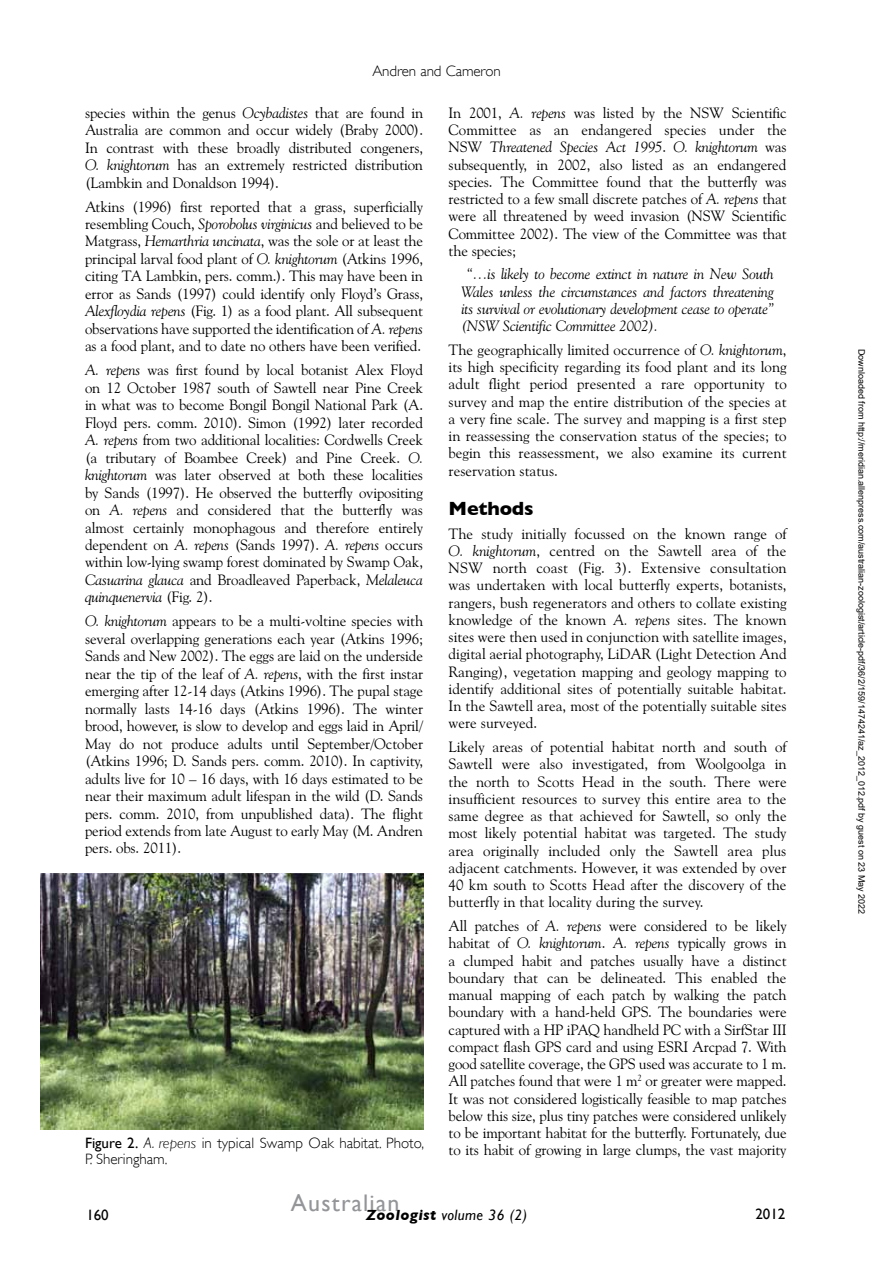
<style>
.page{position:relative;width:893px;height:1263px;background:#fff}
.page>*{position:absolute;margin:0;border:0;box-sizing:border-box;transform-origin:0 0}
.t1{font:24px "Gill Sans";letter-spacing:.05em;color:#939598}
.t2{font:700 19.5px "Gill Sans";letter-spacing:-.01em;color:#000}
.t3{font:15px/17.2px "Goudy Old Style BT";letter-spacing:-.01em;color:#000;text-align:justify}
.t4{font:italic 15px/17.2px "Goudy Old Style BT";letter-spacing:-.01em;color:#000;text-align:justify}
.t5{font:300 15px/16.5px "Gill Sans";color:#000}
.t6{font:italic 15px "Gill Sans";letter-spacing:.025em;color:#000}
.t7{font:15px "Gill Sans";letter-spacing:-.01em;color:#000}
.t8{font:9px "Arial";color:#000}
.s1{font-style:italic}
.s2{font-weight:400}
.s3{font-weight:700}
</style>
<div class="page">
<img style="left:40px;top:874px;width:383px;height:255px">
<p class="t5" style="left:372px;top:62px;width:130px">Andren and Cameron</p>
<p class="t3" style="left:85px;top:104px;width:340px">species within the genus <span class="s1">Ocybadistes</span> that are found in Australia are common and occur widely (Braby 2000).<br>In contrast with these broadly distributed congeners, <span class="s1">O. knightorum</span> has an extremely restricted distribution (Lambkin and Donaldson 1994).</p>
<p class="t3" style="left:85px;top:197px;width:340px">Atkins (1996) first reported that a grass, superficially resembling Couch, <span class="s1">Sporobolus virginicus</span> and believed to be Matgrass, <span class="s1">Hemarthria uncinata</span>, was the sole or at least the principal larval food plant of <span class="s1">O. knightorum</span> (Atkins 1996, citing TA Lambkin, pers. comm.). This may have been in error as Sands (1997) could identify only Floyd’s Grass, <span class="s1">Alexfloydia repens</span> (Fig. 1) as a food plant. All subsequent observations have supported the identification of <span class="s1">A. repens </span>as a food plant, and to date no others have been verified.</p>
<p class="t3" style="left:85px;top:361px;width:340px"><span class="s1">A. repens</span> was first found by local botanist Alex Floyd on 12 October 1987 south of Sawtell near Pine Creek in what was to become Bongil Bongil National Park (A.<br>Floyd pers. comm. 2010). Simon (1992) later recorded <span class="s1">A. repens</span> from two additional localities: Cordwells Creek (a tributary of Boambee Creek) and Pine Creek. <span class="s1">O. knightorum</span> was later observed at both these localities by Sands (1997). He observed the butterfly ovipositing on <span class="s1">A. repens</span> and considered that the butterfly was almost certainly monophagous and therefore entirely dependent on <span class="s1">A. repens</span> (Sands 1997). <span class="s1">A. repens</span> occurs within low-lying swamp forest dominated by Swamp Oak, <span class="s1">Casuarina glauca</span> and Broadleaved Paperback, <span class="s1">Melaleuca quinquenervia</span> (Fig. 2).</p>
<p class="t3" style="left:85px;top:612px;width:340px"><span class="s1">O. knightorum</span> appears to be a multi-voltine species with several overlapping generations each year (Atkins 1996; Sands and New 2002). The eggs are laid on the underside near the tip of the leaf of <span class="s1">A. repens</span>, with the first instar emerging after 12-14 days (Atkins 1996). The pupal stage normally lasts 14-16 days (Atkins 1996). The winter brood, however, is slow to develop and eggs laid in April/ May do not produce adults until September/October (Atkins 1996; D. Sands pers. comm. 2010). In captivity, adults live for 10 – 16 days, with 16 days estimated to be near their maximum adult lifespan in the wild (D. Sands pers. comm. 2010, from unpublished data). The flight period extends from late August to early May (M. Andren pers. obs. 2011).</p>
<p class="t5" style="left:85px;top:1135px;width:341px"><span class="s2">Figure 2.</span> <span class="s1">A. repens</span> in typical Swamp Oak habitat. Photo,<br>P. Sheringham.</p>
<p class="t3" style="left:449px;top:104px;width:340px">In 2001, <span class="s1">A. repens</span> was listed by the NSW Scientific Committee as an endangered species under the NSW <span class="s1">Threatened Species Act 1995</span>. <span class="s1">O. knightorum</span> was subsequently, in 2002, also listed as an endangered species. The Committee found that the butterfly was restricted to a few small discrete patches of <span class="s1">A. repens</span> that were all threatened by weed invasion (NSW Scientific Committee 2002). The view of the Committee was that the species;</p>
<p class="t4" style="left:461px;top:265px;width:314px;text-indent:6px">“…is likely to become extinct in nature in New South Wales unless the circumstances and factors threatening its survival or evolutionary development cease to operate” (NSW Scientific Committee 2002).</p>
<p class="t3" style="left:449px;top:341px;width:340px">The geographically limited occurrence of <span class="s1">O. knightorum</span>, its high specificity regarding its food plant and its long adult flight period presented a rare opportunity to survey and map the entire distribution of the species at a very fine scale. The survey and mapping is a first step in reassessing the conservation status of the species; to begin this reassessment, we also examine its current reservation status.</p>
<h2 class="t2" style="left:449px;top:497px;width:87px">Methods</h2>
<p class="t3" style="left:449px;top:525px;width:340px">The study initially focussed on the known range of <span class="s1">O. knightorum</span>, centred on the Sawtell area of the NSW north coast (Fig. 3). Extensive consultation was undertaken with local butterfly experts, botanists, rangers, bush regenerators and others to collate existing knowledge of the known <span class="s1">A. repens</span> sites. The known sites were then used in conjunction with satellite images, digital aerial photography, LiDAR (Light Detection And Ranging), vegetation mapping and geology mapping to identify additional sites of potentially suitable habitat.<br>In the Sawtell area, most of the potentially suitable sites were surveyed.</p>
<p class="t3" style="left:449px;top:738px;width:340px">Likely areas of potential habitat north and south of Sawtell were also investigated, from Woolgoolga in the north to Scotts Head in the south. There were insufficient resources to survey this entire area to the same degree as that achieved for Sawtell, so only the most likely potential habitat was targeted. The study area originally included only the Sawtell area plus adjacent catchments. However, it was extended by over 40 km south to Scotts Head after the discovery of the butterfly in that locality during the survey.</p>
<p class="t3" style="left:449px;top:917px;width:340px">All patches of <span class="s1">A. repens</span> were considered to be likely habitat of <span class="s1">O. knightorum</span>. <span class="s1">A. repens</span> typically grows in a clumped habit and patches usually have a distinct boundary that can be delineated. This enabled the manual mapping of each patch by walking the patch boundary with a hand-held GPS. The boundaries were captured with a HP iPAQ handheld PC with a SirfStar III compact flash GPS card and using ESRI Arcpad 7. With good satellite coverage, the GPS used was accurate to 1 m.<br>All patches found that were 1 m<sup>2</sup> or greater were mapped.<br>It was not considered logistically feasible to map patches below this size, plus tiny patches were considered unlikely to be important habitat for the butterfly. Fortunately, due to its habit of growing in large clumps, the vast majority</p>
<p class="t7" style="left:87px;top:1205px;width:24px">160</p>
<h1 class="t1" style="left:291px;top:1189px;width:110px">Australian</h1>
<p class="t6" style="left:366px;top:1206px;width:162px"><span class="s3">Zoologist</span> volume 36 (2)</p>
<p class="t7" style="left:756px;top:1205px;width:31px">2012</p>
<p class="t8" style="left:865px;top:349px;width:567px;rotate:90deg">Downloaded from http://meridian.allenpress.com/australian-zoologist/article-pdf/36/2/159/1474241/az_2012_012.pdf by guest on 23 May 2022</p>
</div>
